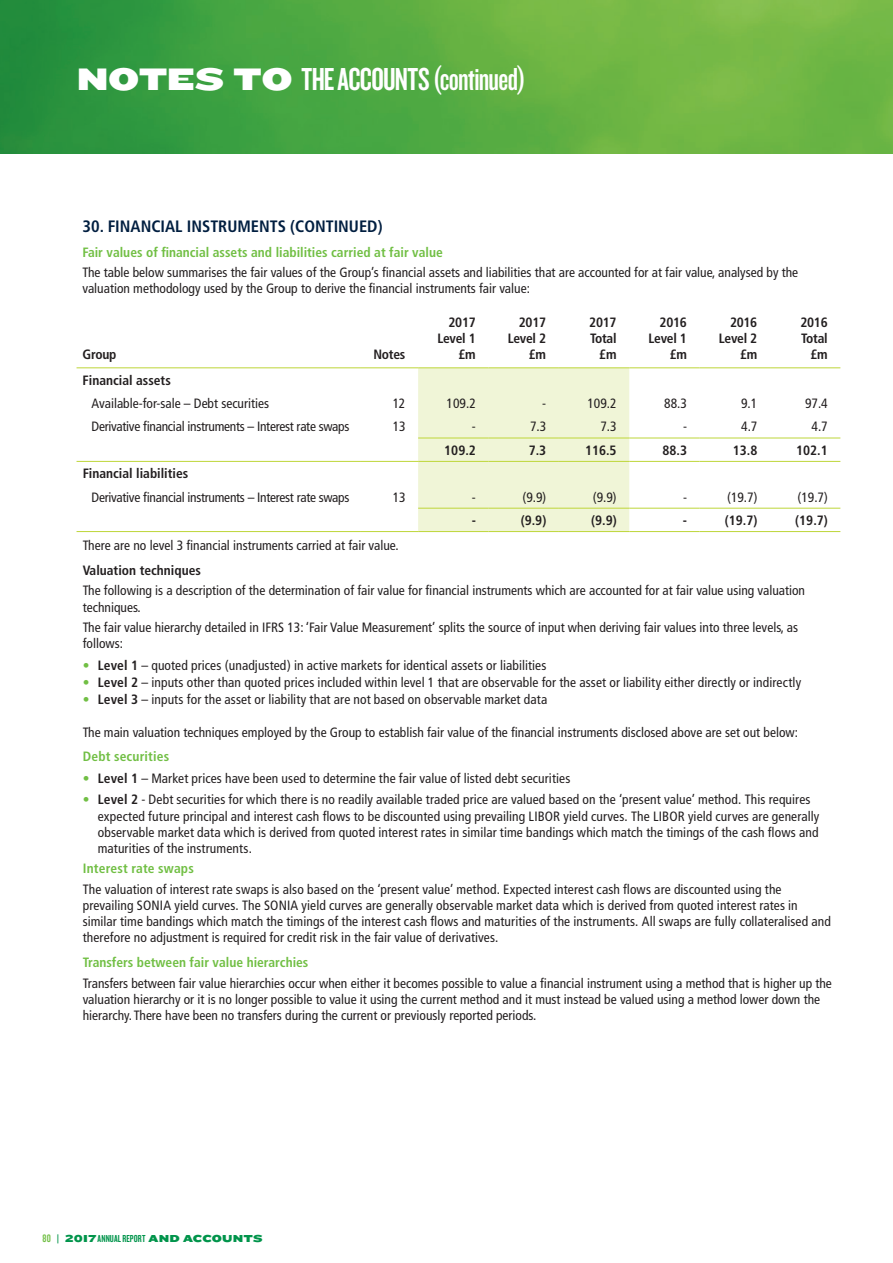
<style>
.page{position:relative;width:893px;height:1263px;background:#fff}
.page>*{position:absolute;margin:0;border:0;box-sizing:border-box;transform-origin:0 0}
.t1{font:33px "Knockout 48 Featherweight";letter-spacing:-.02em;color:#fff}
.t2{font:700 condensed 16.5px "Frutiger";color:#001e40}
.t3{font:condensed 13.5px/16.2px "Frutiger";color:#231f20}
.t4{font:700 condensed 13.5px "Frutiger";color:#71bf44}
.t5{font:700 condensed 13.5px "Frutiger";color:#231f20}
.t6{font:condensed 13.5px "Frutiger";letter-spacing:-.02em;color:#231f20}
.t7{font:700 condensed 13.5px/16.2px "Frutiger";letter-spacing:-.02em;color:#231f20;text-align:right}
.t8{font:10.5px "Knockout HTF74 Full Sumo";letter-spacing:.015em;color:#01944b}
.s1{font-family:"Knockout HTF74 Full Sumo";font-size:32.25px}
.s2{font-weight:300;color:#71bf44}
.s3{font-weight:700}
.s4{font-family:"Knockout 48 Featherweight";font-size:11.25px;color:#71bf44}
.s5{font-family:"Knockout 48 Featherweight"}
</style>
<div class="page">
<img style="left:0;top:0;width:893px;height:153px">
<div style="left:418px;top:368px;width:211px;height:163px;background:#f0f5d7"></div>
<hr style="left:77px;top:367px;width:283px;height:1px;background:#bed639">
<hr style="left:360px;top:367px;width:58px;height:1px;background:#bed639">
<hr style="left:418px;top:367px;width:70px;height:1px;background:#bed639">
<hr style="left:488px;top:367px;width:71px;height:1px;background:#bed639">
<hr style="left:559px;top:367px;width:70px;height:1px;background:#bed639">
<hr style="left:629px;top:367px;width:71px;height:1px;background:#bed639">
<hr style="left:700px;top:367px;width:70px;height:1px;background:#bed639">
<hr style="left:770px;top:367px;width:70px;height:1px;background:#bed639">
<hr style="left:77px;top:461px;width:283px;height:1px;background:#bed639">
<hr style="left:360px;top:461px;width:58px;height:1px;background:#bed639">
<hr style="left:418px;top:461px;width:70px;height:1px;background:#bed639">
<hr style="left:488px;top:461px;width:71px;height:1px;background:#bed639">
<hr style="left:559px;top:461px;width:70px;height:1px;background:#bed639">
<hr style="left:629px;top:461px;width:71px;height:1px;background:#bed639">
<hr style="left:700px;top:461px;width:70px;height:1px;background:#bed639">
<hr style="left:770px;top:461px;width:70px;height:1px;background:#bed639">
<hr style="left:418px;top:438px;width:70px;height:1px;background:#bed639">
<hr style="left:488px;top:438px;width:71px;height:1px;background:#bed639">
<hr style="left:559px;top:438px;width:70px;height:1px;background:#bed639">
<hr style="left:629px;top:438px;width:71px;height:1px;background:#bed639">
<hr style="left:700px;top:438px;width:70px;height:1px;background:#bed639">
<hr style="left:770px;top:438px;width:70px;height:1px;background:#bed639">
<hr style="left:418px;top:508px;width:70px;height:1px;background:#bed639">
<hr style="left:488px;top:508px;width:71px;height:1px;background:#bed639">
<hr style="left:559px;top:508px;width:70px;height:1px;background:#bed639">
<hr style="left:629px;top:508px;width:71px;height:1px;background:#bed639">
<hr style="left:700px;top:508px;width:70px;height:1px;background:#bed639">
<hr style="left:770px;top:508px;width:70px;height:1px;background:#bed639">
<hr style="left:77px;top:531px;width:283px;height:1px;background:#bed639">
<hr style="left:360px;top:531px;width:58px;height:1px;background:#bed639">
<hr style="left:418px;top:531px;width:70px;height:1px;background:#bed639">
<hr style="left:488px;top:531px;width:71px;height:1px;background:#bed639">
<hr style="left:559px;top:531px;width:70px;height:1px;background:#bed639">
<hr style="left:629px;top:531px;width:71px;height:1px;background:#bed639">
<hr style="left:700px;top:531px;width:70px;height:1px;background:#bed639">
<hr style="left:770px;top:531px;width:70px;height:1px;background:#bed639">
<h1 class="t1" style="left:77px;top:59px;width:451px"><span class="s1">NOTES TO</span> THE ACCOUNTS (continued)</h1>
<p class="t2" style="left:83px;top:216px;width:302px">30. FINANCIAL INSTRUMENTS (CONTINUED)</p>
<p class="t4" style="left:83px;top:244px;width:362px">Fair values of financial assets and liabilities carried at fair value</p>
<p class="t3" style="left:83px;top:265px;width:717px">The table below summarises the fair values of the Group’s financial assets and liabilities that are accounted for at fair value, analysed by the valuation methodology used by the Group to derive the financial instruments fair value:</p>
<p class="t5" style="left:83px;top:347px;width:35px">Group</p>
<p class="t5" style="left:373px;top:347px;width:33px">Notes</p>
<p class="t7" style="left:437px;top:314px;width:40px">2017<br>Level 1 £m</p>
<p class="t7" style="left:508px;top:314px;width:40px">2017<br>Level 2 £m</p>
<p class="t7" style="left:589px;top:314px;width:29px">2017<br>Total £m</p>
<p class="t7" style="left:648px;top:314px;width:40px">2016<br>Level 1 £m</p>
<p class="t7" style="left:719px;top:314px;width:40px">2016<br>Level 2 £m</p>
<p class="t7" style="left:800px;top:314px;width:29px">2016<br>Total £m</p>
<p class="t5" style="left:83px;top:372px;width:90px">Financial assets</p>
<p class="t3" style="left:92px;top:395px;width:179px">Available-for-sale – Debt securities</p>
<p class="t3" style="left:393px;top:395px;width:14px">12</p>
<p class="t3" style="left:447px;top:395px;width:31px">109.2</p>
<p class="t3" style="left:542px;top:395px;width:5px">-</p>
<p class="t3" style="left:587px;top:395px;width:31px">109.2</p>
<p class="t3" style="left:664px;top:395px;width:24px">88.3</p>
<p class="t3" style="left:741px;top:395px;width:18px">9.1</p>
<p class="t3" style="left:805px;top:395px;width:24px">97.4</p>
<p class="t6" style="left:92px;top:419px;width:259px">Derivative financial instruments – Interest rate swaps</p>
<p class="t3" style="left:393px;top:419px;width:14px">13</p>
<p class="t3" style="left:472px;top:419px;width:5px">-</p>
<p class="t3" style="left:530px;top:419px;width:18px">7.3</p>
<p class="t3" style="left:600px;top:419px;width:18px">7.3</p>
<p class="t3" style="left:683px;top:419px;width:5px">-</p>
<p class="t3" style="left:741px;top:419px;width:18px">4.7</p>
<p class="t3" style="left:811px;top:419px;width:18px">4.7</p>
<p class="t5" style="left:444px;top:442px;width:33px">109.2</p>
<p class="t5" style="left:529px;top:442px;width:19px">7.3</p>
<p class="t5" style="left:585px;top:442px;width:33px">116.5</p>
<p class="t5" style="left:662px;top:442px;width:26px">88.3</p>
<p class="t5" style="left:733px;top:442px;width:26px">13.8</p>
<p class="t5" style="left:796px;top:442px;width:33px">102.1</p>
<p class="t5" style="left:83px;top:465px;width:107px">Financial liabilities</p>
<p class="t6" style="left:92px;top:489px;width:259px">Derivative financial instruments – Interest rate swaps</p>
<p class="t3" style="left:393px;top:489px;width:14px">13</p>
<p class="t3" style="left:472px;top:489px;width:5px">-</p>
<p class="t3" style="left:523px;top:489px;width:25px">(9.9)</p>
<p class="t3" style="left:593px;top:489px;width:25px">(9.9)</p>
<p class="t3" style="left:683px;top:489px;width:5px">-</p>
<p class="t3" style="left:727px;top:489px;width:32px">(19.7)</p>
<p class="t3" style="left:798px;top:489px;width:32px">(19.7)</p>
<p class="t5" style="left:472px;top:512px;width:6px">-</p>
<p class="t5" style="left:521px;top:512px;width:27px">(9.9)</p>
<p class="t5" style="left:591px;top:512px;width:27px">(9.9)</p>
<p class="t5" style="left:683px;top:512px;width:6px">-</p>
<p class="t5" style="left:725px;top:512px;width:34px">(19.7)</p>
<p class="t5" style="left:795px;top:512px;width:34px">(19.7)</p>
<p class="t3" style="left:83px;top:537px;width:317px">There are no level 3 financial instruments carried at fair value.</p>
<p class="t5" style="left:83px;top:562px;width:120px">Valuation techniques</p>
<p class="t3" style="left:83px;top:583px;width:724px">The following is a description of the determination of fair value for financial instruments which are accounted for at fair value using valuation techniques.</p>
<p class="t3" style="left:83px;top:619px;width:717px">The fair value hierarchy detailed in IFRS 13: ‘Fair Value Measurement’ splits the source of input when deriving fair values into three levels, as follows:</p>
<p class="t3" style="left:83px;top:657px;width:465px"><span class="s2">•</span> <span class="s3">Level 1</span> – quoted prices (unadjusted) in active markets for identical assets or liabilities</p>
<p class="t3" style="left:83px;top:674px;width:720px"><span class="s2">•</span> <span class="s3">Level 2</span> – inputs other than quoted prices included within level 1 that are observable for the asset or liability either directly or indirectly</p>
<p class="t3" style="left:83px;top:691px;width:466px"><span class="s2">•</span> <span class="s3">Level 3</span> – inputs for the asset or liability that are not based on observable market data</p>
<p class="t3" style="left:83px;top:724px;width:717px">The main valuation techniques employed by the Group to establish fair value of the financial instruments disclosed above are set out below:</p>
<p class="t4" style="left:83px;top:749px;width:88px">Debt securities</p>
<p class="t3" style="left:83px;top:770px;width:489px"><span class="s2">•</span> <span class="s3">Level 1</span> – Market prices have been used to determine the fair value of listed debt securities</p>
<p class="t3" style="left:98px;top:792px;width:723px;text-indent:-15px"><span class="s2">•</span> <span class="s3">Level 2</span> - Debt securities for which there is no readily available traded price are valued based on the ‘present value’ method. This requires expected future principal and interest cash flows to be discounted using prevailing LIBOR yield curves. The LIBOR yield curves are generally observable market data which is derived from quoted interest rates in similar time bandings which match the timings of the cash flows and maturities of the instruments.</p>
<p class="t4" style="left:83px;top:861px;width:113px">Interest rate swaps</p>
<p class="t3" style="left:83px;top:881px;width:750px">The valuation of interest rate swaps is also based on the ‘present value’ method. Expected interest cash flows are discounted using the prevailing SONIA yield curves. The SONIA yield curves are generally observable market data which is derived from quoted interest rates in similar time bandings which match the timings of the interest cash flows and maturities of the instruments. All swaps are fully collateralised and therefore no adjustment is required for credit risk in the fair value of derivatives.</p>
<p class="t4" style="left:83px;top:954px;width:227px">Transfers between fair value hierarchies</p>
<p class="t3" style="left:83px;top:975px;width:751px">Transfers between fair value hierarchies occur when either it becomes possible to value a financial instrument using a method that is higher up the valuation hierarchy or it is no longer possible to value it using the current method and it must instead be valued using a method lower down the hierarchy. There have been no transfers during the current or previously reported periods.</p>
<p class="t8" style="left:43px;top:1233px;width:222px"><span class="s4">80</span> | 20I7 <span class="s5">ANNUAL REPORT</span> AND ACCOUNTS</p>
</div>
